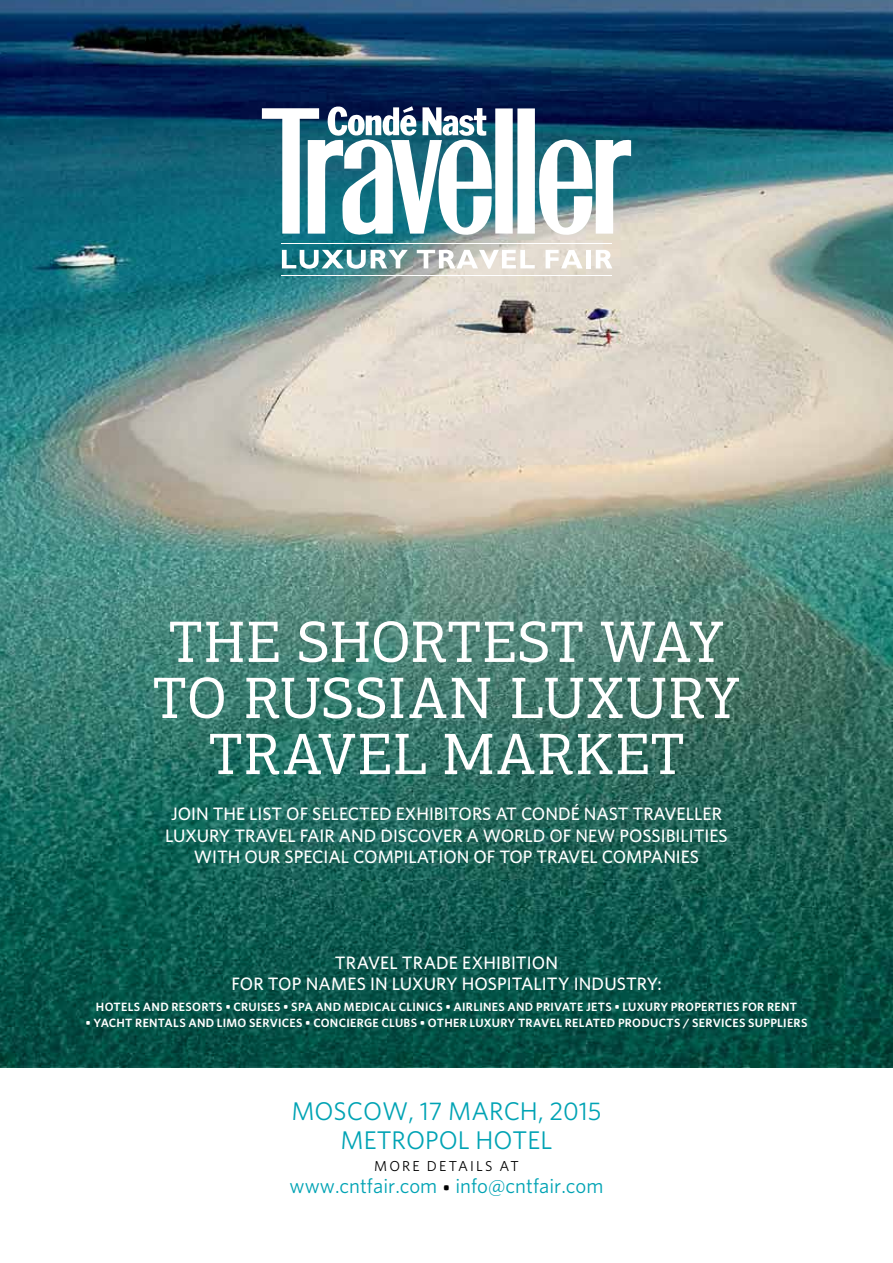
<style>
.page{position:relative;width:893px;height:1263px;background:#fff}
.page>*{position:absolute;margin:0;border:0;box-sizing:border-box;transform-origin:0 0}
.t1{font:58.65px/56.1px "PF Centro Slab Pro";letter-spacing:.025em;color:#fff;text-align:center}
.t2{font:25.65px/28.8px "Whitney";color:#00a3b4;text-align:center}
.t3{font:20.85px "Whitney";color:#00a3b4}
.t4{font:500 18px/21.6px "Whitney";color:#fff;text-align:center}
.t5{font:14.4px "Whitney";color:#000}
.t6{font:600 12px "Whitney";letter-spacing:.025em;color:#fff}
.s1{color:#000}
</style>
<div class="page">
<img style="left:0;top:0;width:893px;height:1067px">
<svg style="left:262px;top:106px;width:369px;height:130px"></svg>
<svg style="left:282px;top:250px;width:126px;height:19px"></svg>
<svg style="left:417px;top:250px;width:118px;height:19px"></svg>
<svg style="left:546px;top:250px;width:37px;height:18px"></svg>
<div style="left:586px;top:250px;width:5px;height:18px;background:#fff"></div>
<svg style="left:596px;top:250px;width:16px;height:18px"></svg>
<hr style="left:281px;top:243px;width:331px;height:1px;background:#fff">
<hr style="left:281px;top:275px;width:331px;height:1px;background:#fff">
<h1 class="t1" style="left:153px;top:614px;width:588px">THE SHORTEST WAY<br>TO RUSSIAN LUXURY<br>TRAVEL MARKET</h1>
<p class="t4" style="left:165px;top:803px;width:564px">JOIN THE LIST OF SELECTED EXHIBITORS AT CONDÉ NAST TRAVELLER<br>LUXURY TRAVEL FAIR AND DISCOVER A WORLD OF NEW POSSIBILITIES<br>WITH OUR SPECIAL COMPILATION OF TOP TRAVEL COMPANIES</p>
<p class="t4" style="left:231px;top:951px;width:432px">TRAVEL TRADE EXHIBITION<br>FOR TOP NAMES IN LUXURY HOSPITALITY INDUSTRY:</p>
<p class="t6" style="left:96px;top:998px;width:703px">HOTELS AND RESORTS • CRUISES • SPA AND MEDICAL CLINICS • AIRLINES AND PRIVATE JETS • LUXURY PROPERTIES FOR RENT</p>
<p class="t6" style="left:85px;top:1015px;width:724px">• YACHT RENTALS AND LIMO SERVICES • CONCIERGE CLUBS • OTHER LUXURY TRAVEL RELATED PRODUCTS / SERVICES SUPPLIERS</p>
<h2 class="t2" style="left:291px;top:1096px;width:312px">MOSCOW, 17 MARCH, 2015<br>METROPOL HOTEL</h2>
<p class="t5" style="left:374px;top:1156px;width:146px">MORE DETAILS AT</p>
<p class="t3" style="left:290px;top:1172px;width:315px">WWW.CNTFAIR.COM <span class="s1">•</span> INFO@CNTFAIR.COM</p>
</div>
